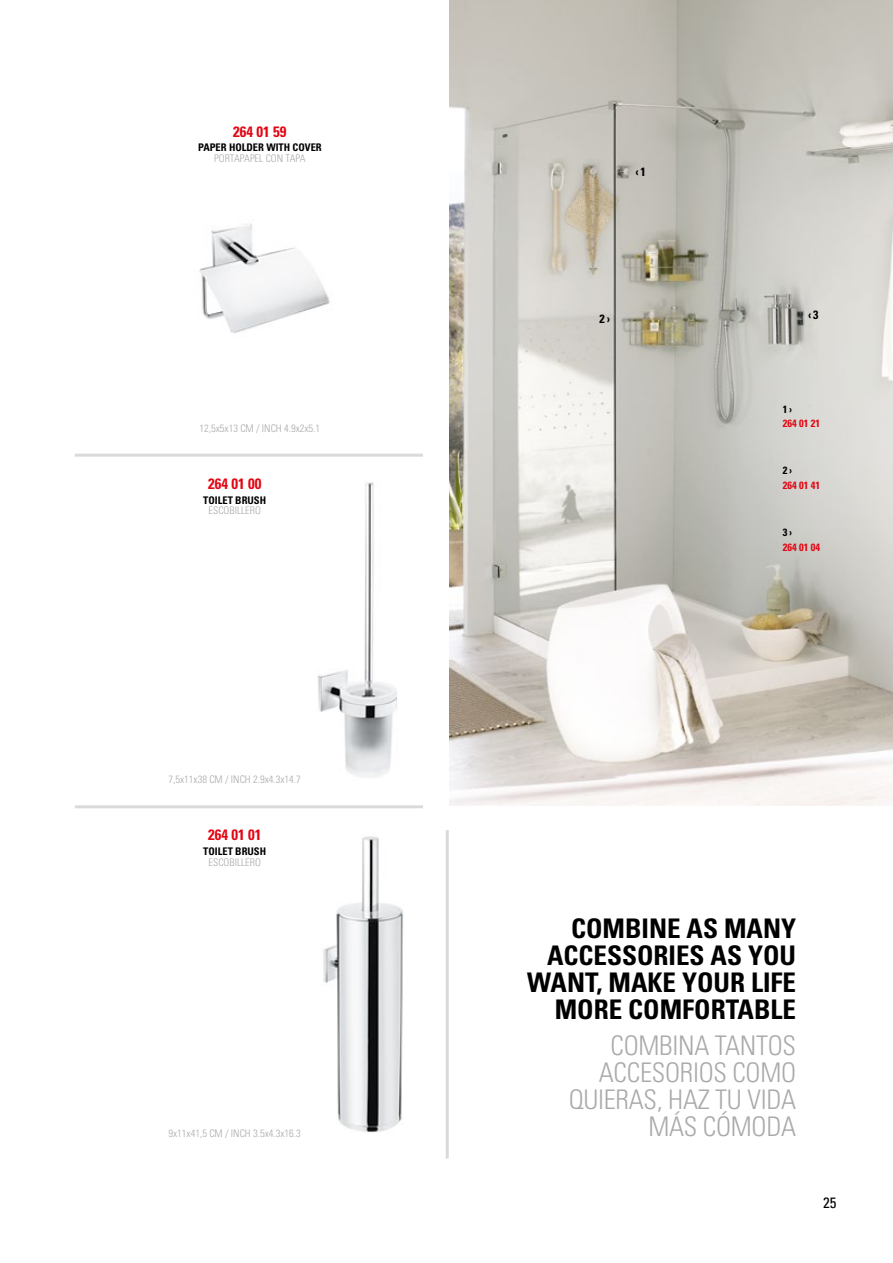
<style>
.page{position:relative;width:893px;height:1263px;background:#fff}
.page>*{position:absolute;margin:0;border:0;box-sizing:border-box;transform-origin:0 0}
.t1{font:700 condensed 27px/27px "Univers LT Std";color:#000;text-align:right}
.t2{font:300 condensed 27px/27px "Univers LT Std";letter-spacing:-.01em;color:#aaa;text-align:right}
.t3{font:700 condensed 15px "Univers LT Std";color:#e30613}
.t4{font:condensed 15px "Univers LT Std";color:#000}
.t5{font:700 condensed 12px "Univers LT Std";color:#000}
.t6{font:300 condensed 10.5px "Univers LT Std";color:#aaa}
.t7{font:700 condensed 10.5px "Univers LT Std";color:#000}
.t8{font:700 condensed 10.5px "Univers LT Std";color:#e30613}
</style>
<div class="page">
<hr style="left:446px;top:105px;width:3px;height:1053px;background:#dadada">
<hr style="left:75px;top:454px;width:743px;height:3px;background:#dadada">
<hr style="left:75px;top:805px;width:743px;height:3px;background:#dadada">
<div style="left:424px;top:0;width:469px;height:829px;background:#fff"></div>
<img style="left:323px;top:836px;width:81px;height:297px">
<img style="left:317px;top:482px;width:81px;height:295px">
<img style="left:199px;top:223px;width:131px;height:110px">
<img style="left:449px;top:0;width:444px;height:805px">
<h2 class="t3" style="left:233px;top:122px;width:55px">264 01 59</h2>
<p class="t7" style="left:198px;top:141px;width:125px">PAPER HOLDER WITH COVER</p>
<p class="t6" style="left:214px;top:152px;width:93px">PORTAPAPEL CON TAPA</p>
<p class="t6" style="left:200px;top:422px;width:122px">12,5x5x13 CM / INCH 4.9x2x5.1</p>
<h2 class="t3" style="left:208px;top:474px;width:55px">264 01 00</h2>
<p class="t7" style="left:203px;top:493px;width:64px">TOILET BRUSH</p>
<p class="t6" style="left:208px;top:504px;width:54px">ESCOBILLERO</p>
<p class="t6" style="left:169px;top:773px;width:134px">7,5x11x38 CM / INCH 2.9x4.3x14.7</p>
<h2 class="t3" style="left:208px;top:826px;width:55px">264 01 01</h2>
<p class="t7" style="left:203px;top:845px;width:64px">TOILET BRUSH</p>
<p class="t6" style="left:208px;top:856px;width:54px">ESCOBILLERO</p>
<p class="t6" style="left:169px;top:1126px;width:134px">9x11x41,5 CM / INCH 3.5x4.3x16.3</p>
<p class="t5" style="left:636px;top:164px;width:12px">‹ 1</p>
<p class="t5" style="left:600px;top:312px;width:12px">2 ›</p>
<p class="t5" style="left:808px;top:307px;width:12px">‹ 3</p>
<p class="t7" style="left:783px;top:402px;width:10px">1 ›</p>
<p class="t8" style="left:783px;top:417px;width:39px">264 01 21</p>
<p class="t7" style="left:783px;top:464px;width:10px">2 ›</p>
<p class="t8" style="left:783px;top:479px;width:39px">264 01 41</p>
<p class="t7" style="left:783px;top:526px;width:10px">3 ›</p>
<p class="t8" style="left:783px;top:540px;width:39px">264 01 04</p>
<h1 class="t1" style="left:527px;top:915px;width:271px">COMBINE AS MANY<br>ACCESSORIES AS YOU<br>WANT, MAKE YOUR LIFE<br>MORE COMFORTABLE</h1>
<h1 class="t2" style="left:569px;top:1032px;width:229px">COMBINA TANTOS<br>ACCESORIOS COMO<br>QUIERAS, HAZ TU VIDA<br>MÁS CÓMODA</h1>
<h2 class="t4" style="left:823px;top:1193px;width:15px">25</h2>
</div>
